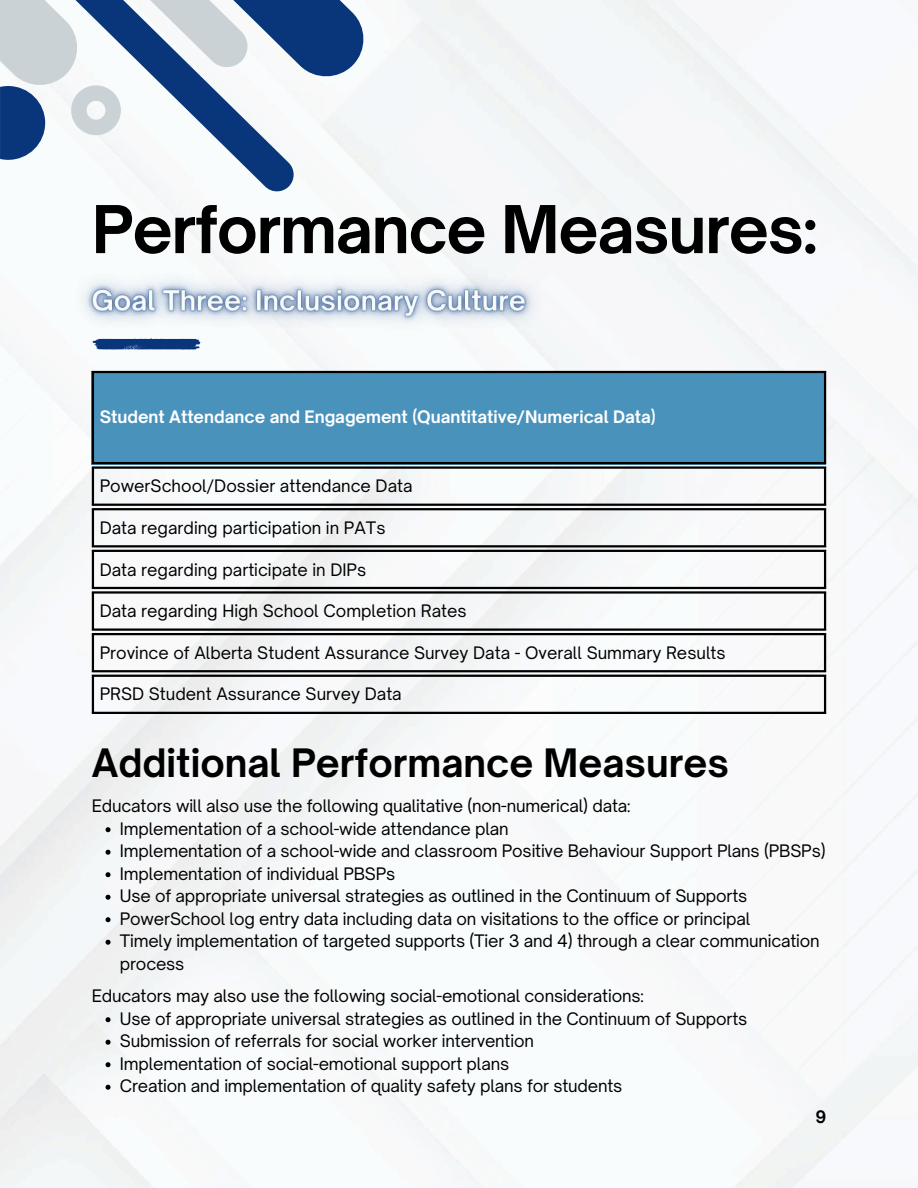
<style>
.page{position:relative;width:918px;height:1188px;background:#fff}
.page>*{position:absolute;margin:0;border:0;box-sizing:border-box;transform-origin:0 0}
.t1{font:700 63px "Open Sauce One";letter-spacing:-.02em;color:#000}
.t2{font:700 37.5px "Open Sauce One";color:#000}
.t3{font:16.5px/22.5px "Open Sauce One";letter-spacing:-.01em;color:#000}
.t4{font:700 16.5px "Open Sauce One";color:#fff}
.t5{font:700 16.5px "Open Sauce One";color:#000}
</style>
<div class="page">
<img style="left:0;top:0;width:918px;height:1188px">
<div style="left:92px;top:371px;width:734px;height:93px;background:#4992bc"></div>
<hr style="left:92px;top:373px;width:2px;height:89px;background:#000">
<hr style="left:824px;top:373px;width:2px;height:89px;background:#000">
<hr style="left:92px;top:371px;width:734px;height:2px;background:#000">
<hr style="left:92px;top:462px;width:734px;height:2px;background:#000">
<hr style="left:92px;top:469px;width:2px;height:35px;background:#000">
<hr style="left:824px;top:469px;width:2px;height:35px;background:#000">
<hr style="left:92px;top:466px;width:734px;height:3px;background:#000">
<hr style="left:92px;top:504px;width:734px;height:2px;background:#000">
<hr style="left:92px;top:510px;width:2px;height:35px;background:#000">
<hr style="left:824px;top:510px;width:2px;height:35px;background:#000">
<hr style="left:92px;top:508px;width:734px;height:2px;background:#000">
<hr style="left:92px;top:545px;width:734px;height:2px;background:#000">
<hr style="left:92px;top:552px;width:2px;height:35px;background:#000">
<hr style="left:824px;top:552px;width:2px;height:35px;background:#000">
<hr style="left:92px;top:550px;width:734px;height:2px;background:#000">
<hr style="left:92px;top:587px;width:734px;height:2px;background:#000">
<hr style="left:92px;top:594px;width:2px;height:34px;background:#000">
<hr style="left:824px;top:594px;width:2px;height:34px;background:#000">
<hr style="left:92px;top:591px;width:734px;height:3px;background:#000">
<hr style="left:92px;top:628px;width:734px;height:3px;background:#000">
<hr style="left:92px;top:635px;width:2px;height:35px;background:#000">
<hr style="left:824px;top:635px;width:2px;height:35px;background:#000">
<hr style="left:92px;top:633px;width:734px;height:2px;background:#000">
<hr style="left:92px;top:670px;width:734px;height:2px;background:#000">
<hr style="left:92px;top:677px;width:2px;height:35px;background:#000">
<hr style="left:824px;top:677px;width:2px;height:35px;background:#000">
<hr style="left:92px;top:675px;width:734px;height:2px;background:#000">
<hr style="left:92px;top:712px;width:734px;height:2px;background:#000">
<svg style="left:0;top:0;width:367px;height:193px"></svg>
<img style="left:55px;top:247px;width:508px;height:107px">
<svg style="left:106px;top:827px;width:5px;height:5px"></svg>
<svg style="left:106px;top:850px;width:5px;height:5px"></svg>
<svg style="left:106px;top:872px;width:5px;height:5px"></svg>
<svg style="left:106px;top:895px;width:5px;height:5px"></svg>
<svg style="left:106px;top:917px;width:5px;height:5px"></svg>
<svg style="left:106px;top:940px;width:5px;height:5px"></svg>
<svg style="left:106px;top:1017px;width:5px;height:5px"></svg>
<svg style="left:106px;top:1040px;width:5px;height:5px"></svg>
<svg style="left:106px;top:1062px;width:5px;height:5px"></svg>
<svg style="left:106px;top:1085px;width:5px;height:5px"></svg>
<h1 class="t1" style="left:92px;top:190px;width:728px">Performance Measures:</h1>
<p class="t4" style="left:100px;top:406px;width:558px">Student Attendance and Engagement (Quantitative/Numerical Data)</p>
<p class="t3" style="left:100px;top:475px;width:314px">PowerSchool/Dossier attendance Data</p>
<p class="t3" style="left:100px;top:516px;width:287px">Data regarding participation in PATs</p>
<p class="t3" style="left:100px;top:558px;width:268px">Data regarding participate in DIPs</p>
<p class="t3" style="left:100px;top:600px;width:369px">Data regarding High School Completion Rates</p>
<p class="t3" style="left:100px;top:641px;width:628px">Province of Alberta Student Assurance Survey Data - Overall Summary Results</p>
<p class="t3" style="left:100px;top:683px;width:304px">PRSD Student Assurance Survey Data</p>
<h2 class="t2" style="left:92px;top:740px;width:639px">Additional Performance Measures</h2>
<p class="t3" style="left:120px;top:795px;width:707px;text-indent:-28px">Educators will also use the following qualitative (non-numerical) data:<br>Implementation of a school-wide attendance plan<br>Implementation of a school-wide and classroom Positive Behaviour Support Plans (PBSPs)<br>Implementation of individual PBSPs<br>Use of appropriate universal strategies as outlined in the Continuum of Supports PowerSchool log entry data including data on visitations to the office or principal<br>Timely implementation of targeted supports (Tier 3 and 4) through a clear communication process</p>
<p class="t3" style="left:120px;top:985px;width:629px;text-indent:-28px">Educators may also use the following social-emotional considerations:<br>Use of appropriate universal strategies as outlined in the Continuum of Supports Submission of referrals for social worker intervention<br>Implementation of social-emotional support plans<br>Creation and implementation of quality safety plans for students</p>
<p class="t5" style="left:815px;top:1106px;width:12px">9</p>
</div>
